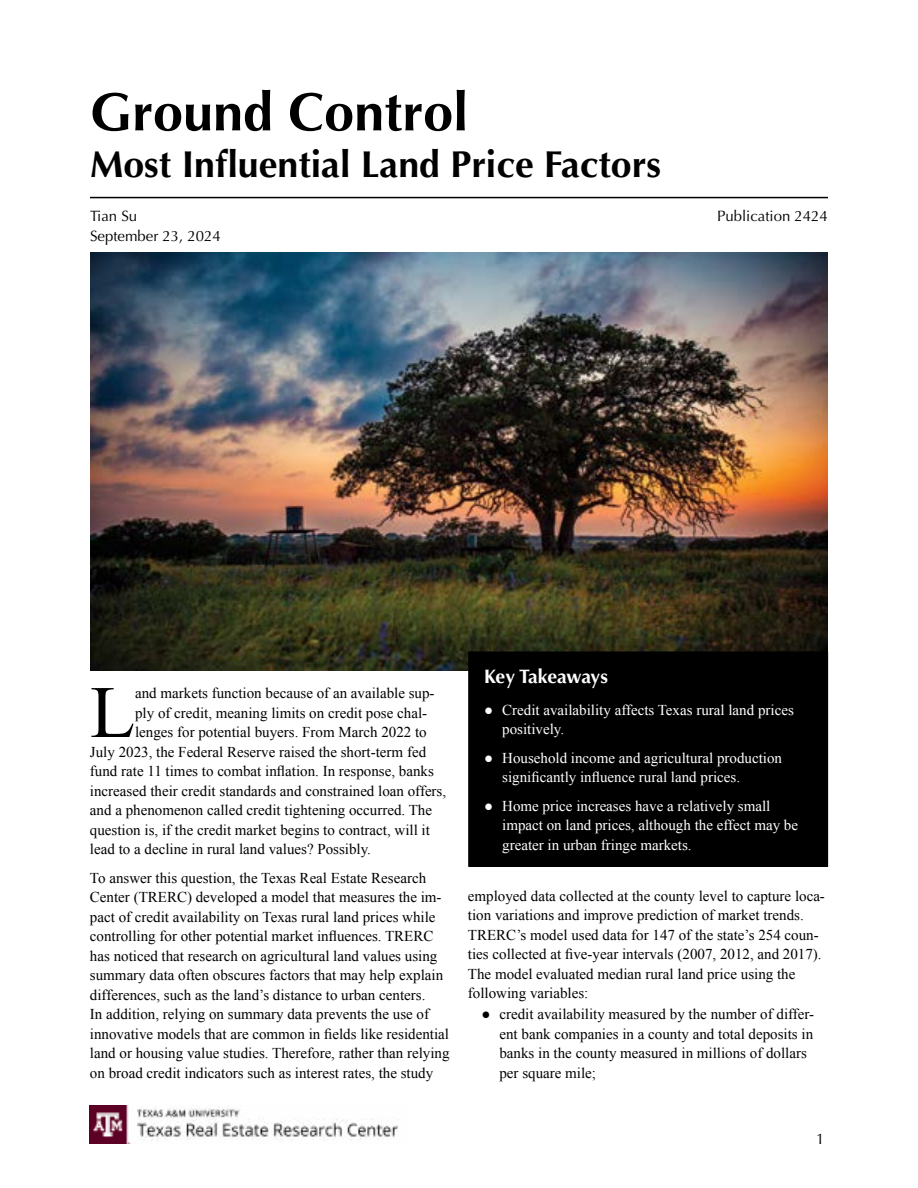
<style>
.page{position:relative;width:918px;height:1188px;background:#fff}
.page>*{position:absolute;margin:0;border:0;box-sizing:border-box;transform-origin:0 0}
.t1{font:73.95px "Times New Roman";color:#000}
.t2{font:700 54px "Optima";color:#000}
.t3{font:700 37.5px "Optima";color:#000}
.t4{font:700 19.5px "Optima";letter-spacing:-.01em;color:#fff}
.t5{font:15px/19.5px "Times New Roman";color:#000}
.t6{font:15px/19.5px "Times New Roman";color:#fff}
.t7{font:15px "Optima LT Std";color:#000}
.t8{font:15px "Optima";color:#000}
</style>
<div class="page">
<img style="left:90px;top:1105px;width:309px;height:38px">
<img style="left:90px;top:253px;width:737px;height:418px">
<div style="left:469px;top:652px;width:359px;height:214px;background:#000"></div>
<div style="left:468px;top:652px;width:360px;height:215px;border:1px solid #000"></div>
<hr style="left:90px;top:197px;width:738px;height:1px;background:#000">
<h2 class="t2" style="left:90px;top:81px;width:380px">Ground Control</h2>
<h3 class="t3" style="left:90px;top:142px;width:573px">Most Influential Land Price Factors</h3>
<p class="t8" style="left:90px;top:207px;width:49px">Tian Su</p>
<p class="t7" style="left:717px;top:208px;width:112px">Publication 2424</p>
<p class="t7" style="left:90px;top:227px;width:132px">September 23, 2024</p>
<h1 class="t1" style="left:90px;top:663px;width:47px">L</h1>
<p class="t5" style="left:135px;top:683px;width:301px">and markets function because of an available sup-</p>
<p class="t5" style="left:135px;top:703px;width:294px">ply of credit, meaning limits on credit pose chal-</p>
<p class="t5" style="left:135px;top:722px;width:293px">lenges for potential buyers. From March 2022 to</p>
<p class="t5" style="left:90px;top:742px;width:338px">July 2023, the Federal Reserve raised the short-term fed</p>
<p class="t5" style="left:90px;top:761px;width:345px">fund rate 11 times to combat inflation. In response, banks</p>
<p class="t5" style="left:90px;top:781px;width:358px">increased their credit standards and constrained loan offers,</p>
<p class="t5" style="left:90px;top:800px;width:344px">and a phenomenon called credit tightening occurred. The</p>
<p class="t5" style="left:90px;top:820px;width:341px">question is, if the credit market begins to contract, will it</p>
<p class="t5" style="left:90px;top:839px;width:283px">lead to a decline in rural land values? Possibly.</p>
<p class="t5" style="left:90px;top:868px;width:361px">To answer this question, the Texas Real Estate Research Center (TRERC) developed a model that measures the im&shy;pact of credit availability on Texas rural land prices while controlling for other potential market influences. TRERC has noticed that research on agricultural land values using summary data often obscures factors that may help explain differences, such as the land’s distance to urban centers.<br>In addition, relying on summary data prevents the use of innovative models that are common in fields like residential land or housing value studies. Therefore, rather than relying on broad credit indicators such as interest rates, the study</p>
<h3 class="t4" style="left:484px;top:665px;width:125px">Key Takeaways</h3>
<p class="t6" style="left:502px;top:700px;width:293px;text-indent:-18px">● Credit availability affects Texas rural land prices positively.</p>
<p class="t6" style="left:502px;top:748px;width:281px;text-indent:-18px">● Household income and agricultural production significantly influence rural land prices.</p>
<p class="t6" style="left:502px;top:796px;width:297px;text-indent:-18px">● Home price increases have a relatively small impact on land prices, although the effect may be greater in urban fringe markets.</p>
<p class="t5" style="left:468px;top:886px;width:358px">employed data collected at the county level to capture loca&shy;tion variations and improve prediction of market trends.<br>TRERC’s model used data for 147 of the state’s 254 coun&shy;ties collected at five-year intervals (2007, 2012, and 2017).<br>The model evaluated median rural land price using the following variables:</p>
<p class="t5" style="left:499px;top:1004px;width:316px;text-indent:-18px">● credit availability measured by the number of differ&shy;ent bank companies in a county and total deposits in banks in the county measured in millions of dollars per square mile;</p>
<p class="t7" style="left:816px;top:1130px;width:10px">1</p>
</div>
